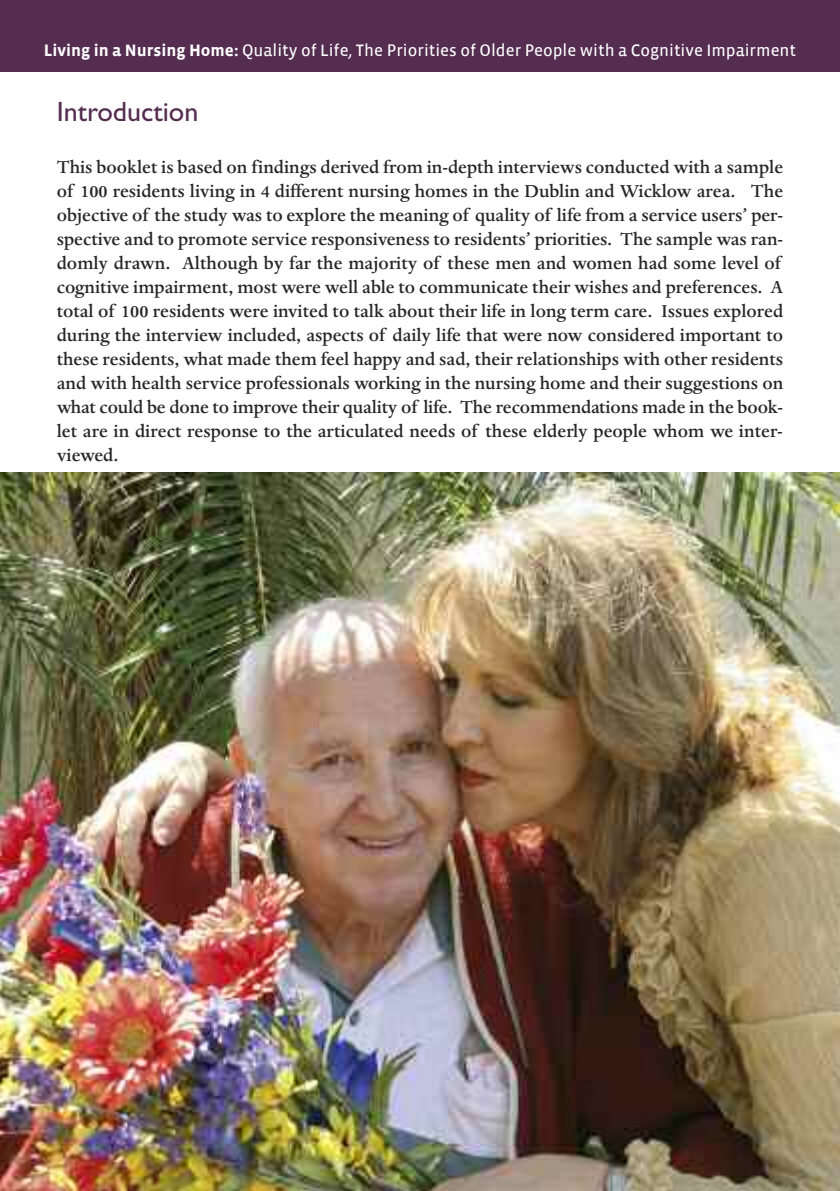
<style>
.page{position:relative;width:840px;height:1191px;background:#fff}
.page>*{position:absolute;margin:0;border:0;box-sizing:border-box;transform-origin:0 0}
.t1{font:28px "Gill Sans";color:#542d50}
.t2{font:500 20px/24px "Dante";color:#272627}
.t3{font:17px "Vista Sans Reg";color:#fff}
.s1{font-family:"Vista Sans";font-weight:700}
</style>
<div class="page">
<div style="left:0;top:0;width:839px;height:72px;background:#542d50"></div>
<img style="left:0;top:473px;width:839px;height:718px">
<p class="t3" style="left:44px;top:43px;width:753px"><span class="s1">Living in a Nursing Home:</span> Quality of Life, The Priorities of Older People with a Cognitive Impairment</p>
<h1 class="t1" style="left:57px;top:101px;width:143px">Introduction</h1>
<p class="t2" style="left:57px;top:157px;width:727px">This booklet is based on findings derived from in-depth interviews conducted with a sample of 100 residents living in 4 different nursing homes in the Dublin and Wicklow area. The objective of the study was to explore the meaning of quality of life from a service users’ per&shy;spective and to promote service responsiveness to residents’ priorities. The sample was ran&shy;domly drawn. Although by far the majority of these men and women had some level of cognitive impairment, most were well able to communicate their wishes and preferences. A total of 100 residents were invited to talk about their life in long term care. Issues explored during the interview included, aspects of daily life that were now considered important to these residents, what made them feel happy and sad, their relationships with other residents and with health service professionals working in the nursing home and their suggestions on what could be done to improve their quality of life. The recommendations made in the book&shy;let are in direct response to the articulated needs of these elderly people whom we inter&shy;viewed.</p>
</div>
